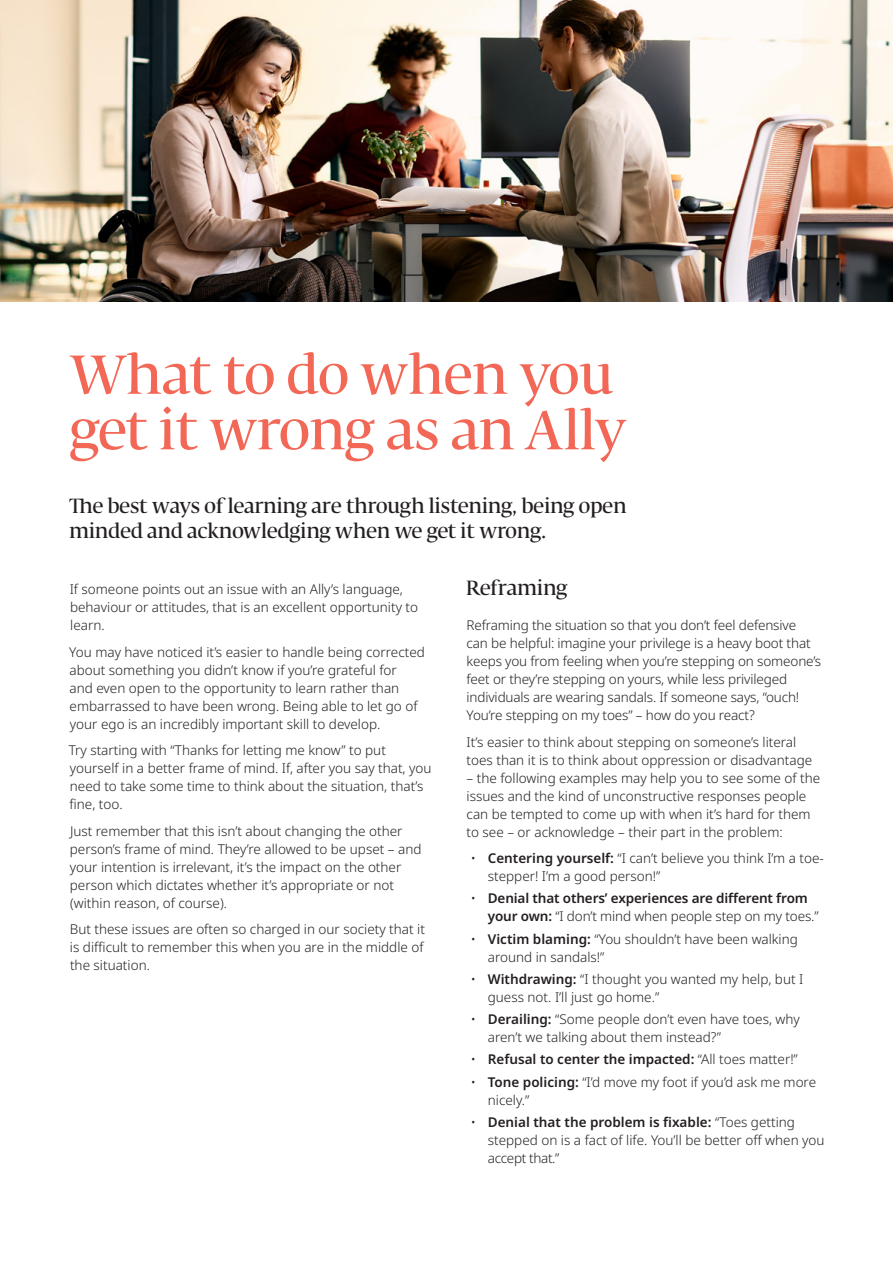
<style>
.page{position:relative;width:893px;height:1263px;background:#fff}
.page>*{position:absolute;margin:0;border:0;box-sizing:border-box;transform-origin:0 0}
.t1{font:500 54px/55.5px "Fedra Serif Display";letter-spacing:.01em;color:#f26756}
.t2{font:500 20.25px/24.8px "Fedra Serif Display";letter-spacing:.01em;color:#231f20}
.t3{font:300 13.5px/18px "Noto Sans";color:#231f20}
.t4{font:600 13.5px/18px "Noto Sans";letter-spacing:-.01em;color:#231f20}
.s1{font-weight:600}
.s2{font-weight:300}
</style>
<div class="page">
<img style="left:0;top:0;width:893px;height:302px">
<h1 class="t1" style="left:69px;top:353px;width:558px">What to do when you get it wrong as an Ally</h1>
<h2 class="t2" style="left:69px;top:495px;width:558px">The best ways of learning are through listening, being open minded and acknowledging when we get it wrong.</h2>
<p class="t3" style="left:70px;top:580px;width:350px">If someone points out an issue with an Ally’s language, behaviour or attitudes, that is an excellent opportunity to learn.</p>
<p class="t3" style="left:69px;top:643px;width:357px">You may have noticed it’s easier to handle being corrected about something you didn’t know if you’re grateful for<br>and even open to the opportunity to learn rather than embarrassed to have been wrong. Being able to let go of your ego is an incredibly important skill to develop.</p>
<p class="t3" style="left:69px;top:741px;width:364px">Try starting with “Thanks for letting me know” to put yourself in a better frame of mind. If, after you say that, you need to take some time to think about the situation, that’s fine, too.</p>
<p class="t3" style="left:70px;top:822px;width:353px">Just remember that this isn’t about changing the other person’s frame of mind. They’re allowed to be upset – and your intention is irrelevant, it’s the impact on the other person which dictates whether it’s appropriate or not (within reason, of course).</p>
<p class="t3" style="left:70px;top:920px;width:357px;text-align:justify">But these issues are often so charged in our society that it is difficult to remember this when you are in the middle of the situation.</p>
<h2 class="t2" style="left:467px;top:578px;width:102px">Reframing</h2>
<p class="t3" style="left:467px;top:617px;width:356px">Reframing the situation so that you don’t feel defensive<br>can be helpful: imagine your privilege is a heavy boot that keeps you from feeling when you’re stepping on someone’s feet or they’re stepping on yours, while less privileged individuals are wearing sandals. If someone says, “ouch!<br>You’re stepping on my toes” – how do you react?</p>
<p class="t3" style="left:467px;top:733px;width:347px">It’s easier to think about stepping on someone’s literal toes than it is to think about oppression or disadvantage</p>
<p class="t3" style="left:467px;top:769px;width:355px">– the following examples may help you to see some of the issues and the kind of unconstructive responses people can be tempted to come up with when it’s hard for them to see – or acknowledge – their part in the problem:</p>
<p class="t3" style="left:488px;top:849px;width:338px;text-indent:-17px">• <span class="s1">Centering yourself:</span> “I can’t believe you think I’m a toe&shy;stepper! I’m a good person!”</p>
<p class="t4" style="left:488px;top:890px;width:332px;text-indent:-17px"><span class="s2">•</span> Denial that others’ experiences are different from your own: <span class="s2">“I don’t mind when people step on my toes.”</span></p>
<p class="t3" style="left:488px;top:930px;width:312px;text-indent:-17px">• <span class="s1">Victim blaming:</span> “You shouldn’t have been walking around in sandals!”</p>
<p class="t3" style="left:488px;top:970px;width:317px;text-indent:-17px">• <span class="s1">Withdrawing:</span> “I thought you wanted my help, but I guess not. I’ll just go home.”</p>
<p class="t3" style="left:488px;top:1010px;width:314px;text-indent:-17px">• <span class="s1">Derailing:</span> “Some people don’t even have toes, why aren’t we talking about them instead?”</p>
<p class="t4" style="left:471px;top:1051px;width:329px"><span class="s2">•</span> Refusal to center the impacted: <span class="s2">“All toes matter!”</span></p>
<p class="t3" style="left:488px;top:1073px;width:330px;text-indent:-17px">• <span class="s1">Tone policing:</span> “I’d move my foot if you’d ask me more nicely.”</p>
<p class="t3" style="left:488px;top:1113px;width:338px;text-indent:-17px">• <span class="s1">Denial that the problem is fixable:</span> “Toes getting stepped on is a fact of life. You’ll be better off when you accept that.”</p>
</div>
